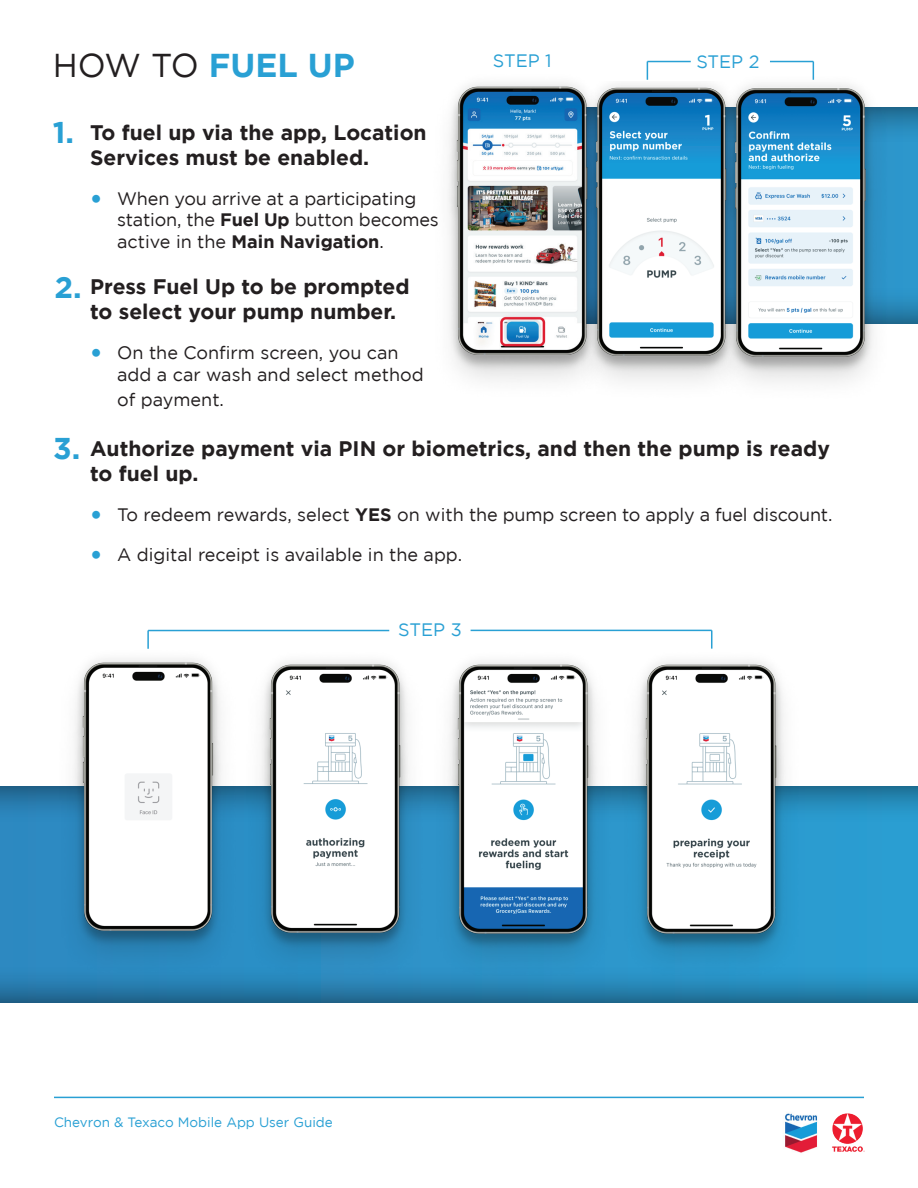
<style>
.page{position:relative;width:918px;height:1188px;background:#fff}
.page>*{position:absolute;margin:0;border:0;box-sizing:border-box;transform-origin:0 0}
.t1{font:700 33px "Gotham";color:#29a0d4}
.t2{font:700 30px "Gotham";color:#29a0d4}
.t3{font:700 21px/25.2px "Gotham";color:#231f20}
.t4{font:18px/21.6px "Gotham";letter-spacing:-.01em;color:#231f20}
.t5{font:18px "Gotham";color:#29a0d4}
.t6{font:13.5px "Gotham";color:#29a0d4}
.s1{font-weight:400;color:#231f20}
.s2{font-family:"Lato";font-size:21px;color:#29a0d4}
.s3{font-weight:700}
</style>
<div class="page">
<hr style="left:54px;top:1097px;width:810px;height:1px;background:#29a0d4">
<img style="left:785px;top:1113px;width:32px;height:40px">
<img style="left:832px;top:1113px;width:33px;height:39px">
<div style="left:459px;top:106px;width:459px;height:219px;background:#231f20;opacity:.75"></div>
<div style="left:0;top:783px;width:918px;height:219px;background:#231f20;opacity:.75"></div>
<img style="left:240px;top:648px;width:566px;height:334px">
<img style="left:53px;top:659px;width:182px;height:321px">
<img style="left:755px;top:76px;width:132px;height:306px">
<img style="left:615px;top:84px;width:140px;height:297px">
<img style="left:448px;top:83px;width:167px;height:298px">
<svg style="left:647px;top:62px;width:1px;height:18px"></svg>
<hr style="left:647px;top:61px;width:44px;height:1px;background:#29a0d4">
<svg style="left:813px;top:62px;width:1px;height:18px"></svg>
<hr style="left:770px;top:61px;width:43px;height:1px;background:#29a0d4">
<svg style="left:147px;top:631px;width:2px;height:18px"></svg>
<hr style="left:148px;top:630px;width:241px;height:1px;background:#29a0d4">
<svg style="left:711px;top:631px;width:1px;height:18px"></svg>
<hr style="left:471px;top:630px;width:241px;height:1px;background:#29a0d4">
<h1 class="t1" style="left:53px;top:47px;width:304px"><span class="s1">HOW TO</span> FUEL UP</h1>
<p class="t5" style="left:493px;top:51px;width:60px">STEP 1</p>
<p class="t5" style="left:696px;top:51px;width:65px">STEP 2</p>
<h2 class="t2" style="left:53px;top:115px;width:23px">1.</h2>
<h2 class="t2" style="left:54px;top:270px;width:29px">2.</h2>
<h2 class="t2" style="left:53px;top:431px;width:29px">3.</h2>
<p class="t3" style="left:90px;top:120px;width:338px">To fuel up via the app, Location<br>Services must be enabled.</p>
<p class="t4" style="left:117px;top:187px;width:323px;text-indent:-27px"><span class="s2">•</span> When you arrive at a participating station, the <span class="s3">Fuel Up</span> button becomes active in the <span class="s3">Main Navigation</span>.</p>
<p class="t3" style="left:90px;top:274px;width:321px">Press Fuel Up to be prompted to select your pump number.</p>
<p class="t4" style="left:117px;top:342px;width:308px;text-indent:-27px"><span class="s2">•</span> On the Confirm screen, you can add a car wash and select method</p>
<p class="t4" style="left:117px;top:388px;width:108px">of payment.</p>
<p class="t3" style="left:90px;top:436px;width:741px">Authorize payment via PIN or biometrics, and then the pump is ready to fuel up.</p>
<p class="t4" style="left:90px;top:504px;width:744px"><span class="s2">•</span> To redeem rewards, select <span class="s3">YES</span> on with the pump screen to apply a fuel discount.</p>
<p class="t4" style="left:90px;top:543px;width:373px"><span class="s2">•</span> A digital receipt is available in the app.</p>
<p class="t5" style="left:398px;top:620px;width:65px">STEP 3</p>
<p class="t6" style="left:54px;top:1115px;width:280px">Chevron &amp; Texaco Mobile App User Guide</p>
</div>
